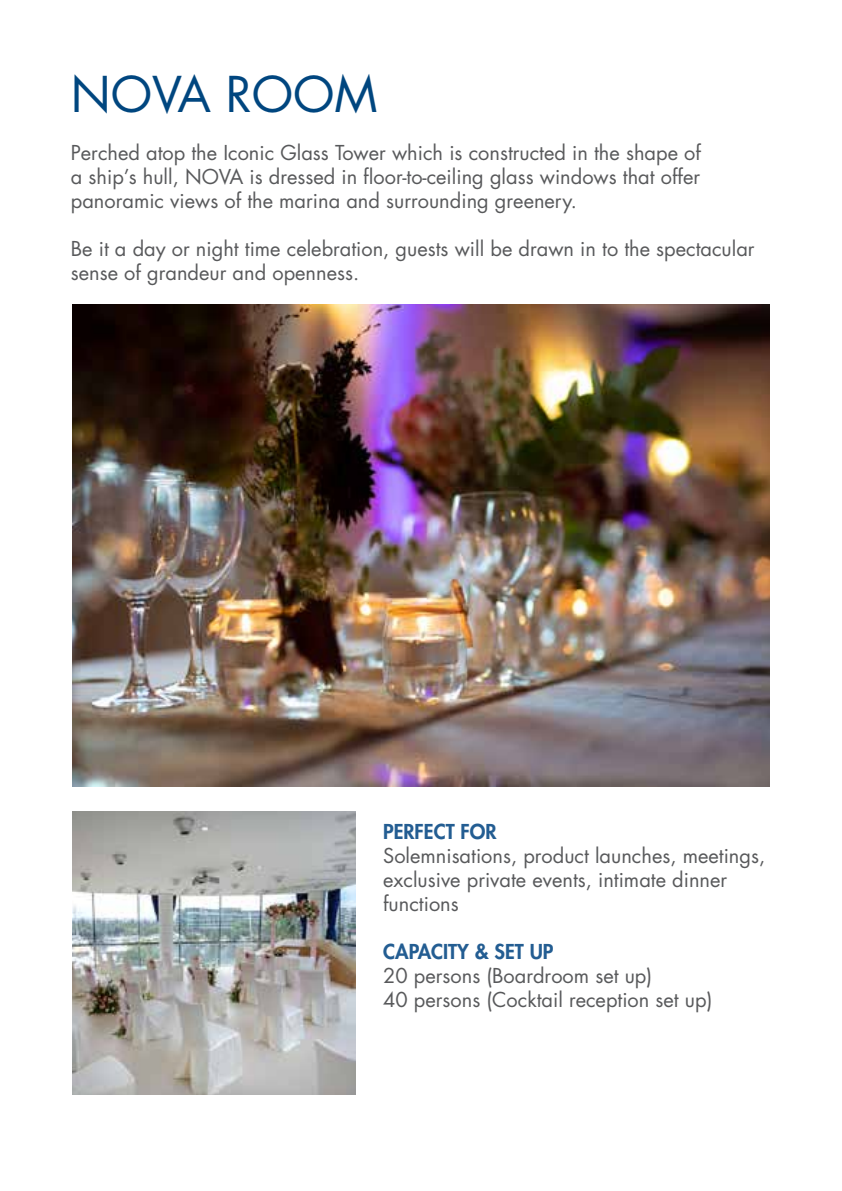
<style>
.page{position:relative;width:842px;height:1191px;background:#fff}
.page>*{position:absolute;margin:0;border:0;box-sizing:border-box;transform-origin:0 0}
.t1{font:48px "Futura Std";color:#00467f}
.t2{font:20px/24px "Futura Std";color:#58595b}
.t3{font:800 20px "Futura Std";color:#235d92}
</style>
<div class="page">
<img style="left:72px;top:305px;width:698px;height:482px">
<img style="left:72px;top:811px;width:283px;height:283px">
<h1 class="t1" style="left:71px;top:63px;width:308px">NOVA ROOM</h1>
<p class="t2" style="left:71px;top:140px;width:631px;text-align:justify">Perched atop the Iconic Glass Tower which is constructed in the shape of a ship’s hull, NOVA is dressed in floor-to-ceiling glass windows that offer panoramic views of the marina and surrounding greenery.</p>
<p class="t2" style="left:71px;top:236px;width:685px">Be it a day or night time celebration, guests will be drawn in to the spectacular sense of grandeur and openness.</p>
<p class="t3" style="left:383px;top:819px;width:115px">PERFECT FOR</p>
<p class="t2" style="left:383px;top:843px;width:383px">Solemnisations, product launches, meetings, exclusive private events, intimate dinner functions</p>
<p class="t3" style="left:383px;top:939px;width:172px">CAPACITY &amp; SET UP</p>
<p class="t2" style="left:383px;top:963px;width:331px">20 persons (Boardroom set up)<br>40 persons (Cocktail reception set up)</p>
</div>
